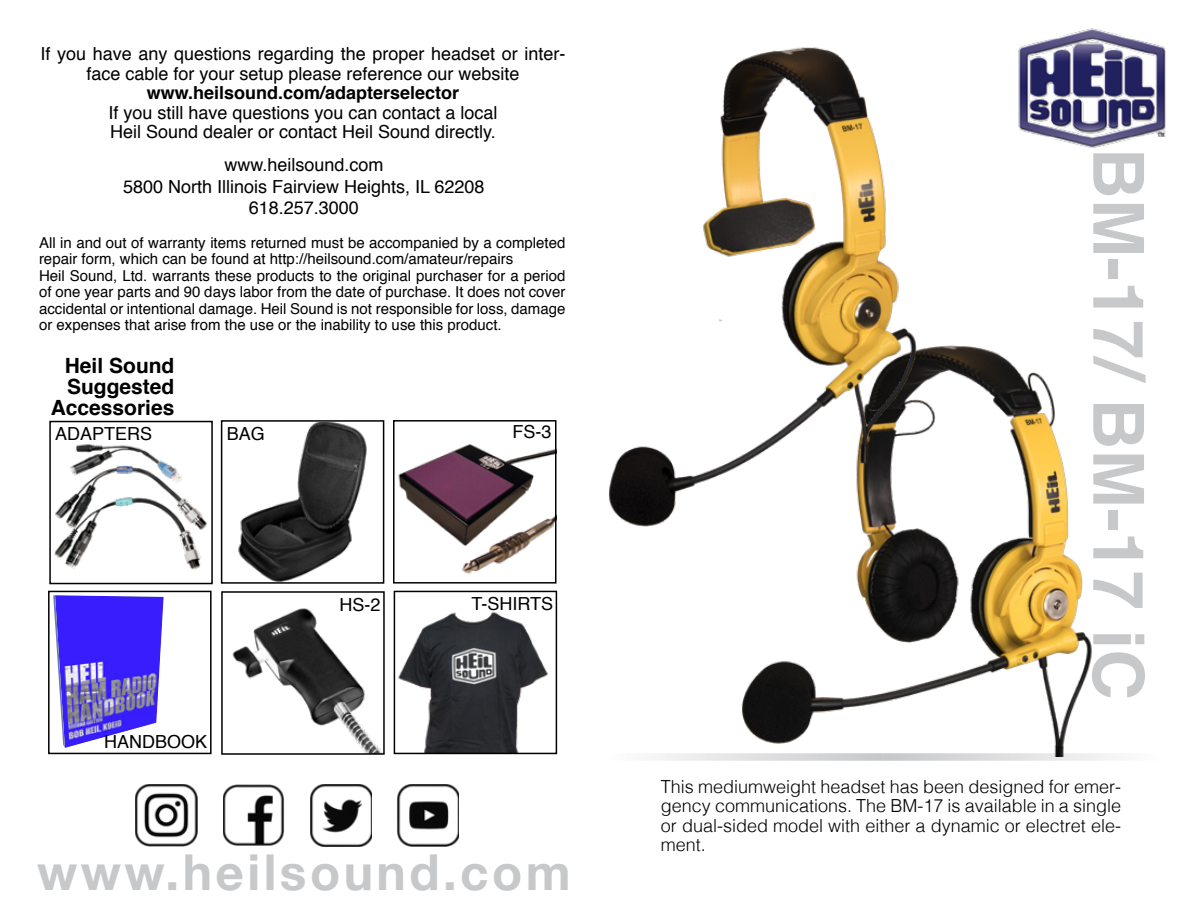
<style>
.page{position:relative;width:1188px;height:918px;background:#fff}
.page>*{position:absolute;margin:0;border:0;box-sizing:border-box;transform-origin:0 0}
.t1{font:700 70.5px "Helvetica";color:#c7c8ca}
.t2{font:700 49.5px "Helvetica Neue";letter-spacing:.07em;color:#c7c8ca}
.t3{font:700 21px/21px "Helvetica";color:#000;text-align:right}
.t4{font:18px/19.5px "Helvetica";color:#000;text-align:center}
.t5{font:300 18px/19.5px "Helvetica";color:#000;text-align:justify}
.t6{font:700 18px "Helvetica";color:#000}
.t7{font:15px/16.5px "Helvetica";color:#000}
</style>
<div class="page">
<img style="left:1018px;top:28px;width:148px;height:120px">
<svg style="left:655px;top:753px;width:229px;height:8px"></svg>
<svg style="left:884px;top:753px;width:229px;height:8px"></svg>
<img style="left:54px;top:443px;width:153px;height:127px">
<div style="left:49px;top:421px;width:164px;height:163px;border:2px solid #000"></div>
<img style="left:232px;top:608px;width:149px;height:144px">
<div style="left:221px;top:591px;width:164px;height:164px;border:2px solid #000"></div>
<img style="left:398px;top:444px;width:155px;height:130px">
<div style="left:393px;top:420px;width:163px;height:164px;border:2px solid #000"></div>
<img style="left:238px;top:423px;width:129px;height:158px">
<div style="left:221px;top:420px;width:163px;height:164px;border:2px solid #000"></div>
<svg style="left:53px;top:595px;width:111px;height:153px"></svg>
<div style="left:48px;top:591px;width:164px;height:163px;border:2px solid #000"></div>
<img style="left:398px;top:611px;width:150px;height:140px">
<div style="left:394px;top:591px;width:163px;height:163px;border:2px solid #000"></div>
<img style="left:679px;top:346px;width:415px;height:410px">
<img style="left:609px;top:47px;width:360px;height:507px">
<img style="left:135px;top:784px;width:62px;height:62px">
<img style="left:223px;top:784px;width:62px;height:62px">
<img style="left:310px;top:784px;width:62px;height:62px">
<img style="left:397px;top:784px;width:62px;height:62px">
<p class="t4" style="left:40px;top:45px;width:527px">If you have any questions regarding the proper headset or inter&shy;face cable for your setup please reference our website</p>
<p class="t6" style="left:147px;top:79px;width:314px">www.heilsound.com/adapterselector</p>
<p class="t4" style="left:108px;top:103px;width:391px;text-align:left">If you still have questions you can contact a local<br>Heil Sound dealer or contact Heil Sound directly.</p>
<p class="t4" style="left:224px;top:155px;width:161px">www.heilsound.com</p>
<h1 class="t1" style="left:1175px;top:148px;width:554px;rotate:90deg">BM-17/ BM-17 iC</h1>
<p class="t4" style="left:123px;top:176px;width:363px;line-height:21.6px">5800 North Illinois Fairview Heights, IL 62208<br>618.257.3000</p>
<p class="t7" style="left:39px;top:235px;width:528px">All in and out of warranty items returned must be accompanied by a completed repair form, which can be found at http://heilsound.com/amateur/repairs<br>Heil Sound, Ltd. warrants these products to the original purchaser for a period of one year parts and 90 days labor from the date of purchase. It does not cover accidental or intentional damage. Heil Sound is not responsible for loss, damage or expenses that arise from the use or the inability to use this product.</p>
<h3 class="t3" style="left:51px;top:356px;width:125px">Heil Sound<br>Suggested<br>Accessories</h3>
<p class="t4" style="left:227px;top:424px;width:40px">BAG</p>
<p class="t4" style="left:513px;top:422px;width:41px">FS-3</p>
<p class="t4" style="left:55px;top:425px;width:99px">ADAPTERS</p>
<p class="t4" style="left:472px;top:595px;width:83px">T-SHIRTS</p>
<p class="t4" style="left:339px;top:595px;width:43px">HS-2</p>
<p class="t4" style="left:104px;top:732px;width:105px">HANDBOOK</p>
<h2 class="t2" style="left:37px;top:833px;width:535px">www.heilsound.com</h2>
<p class="t5" style="left:661px;top:775px;width:462px">This mediumweight headset has been designed for emer&shy;gency communications. The BM-17 is available in a single or dual-sided model with either a dynamic or electret ele&shy;ment.</p>
</div>
